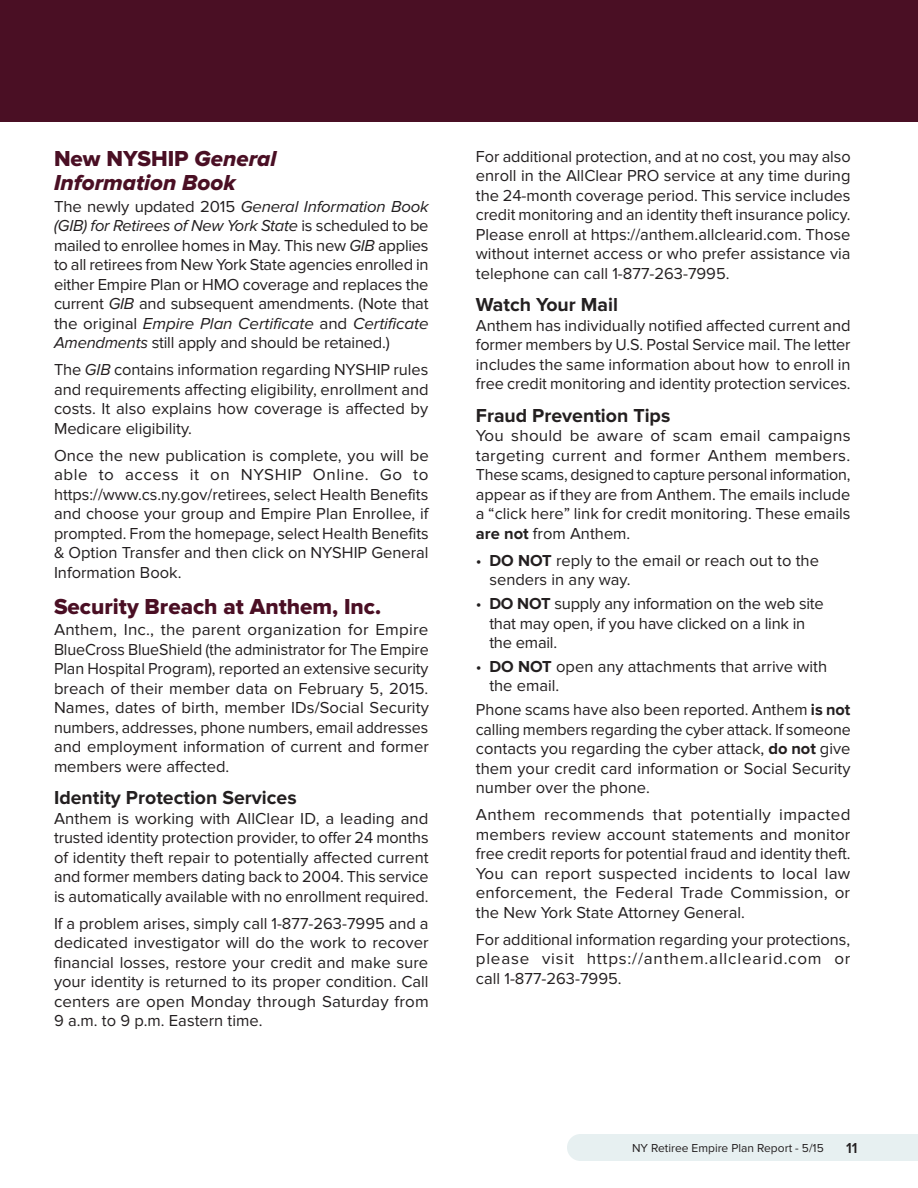
<style>
.page{position:relative;width:918px;height:1188px;background:#fff}
.page>*{position:absolute;margin:0;border:0;box-sizing:border-box;transform-origin:0 0}
.t1{font:22.5px "Proxima Nova Extrabld";color:#4a0f24}
.t2{font:22.5px "Proxima Nova Extrabld It";color:#4a0f24}
.t3{font:700 19.5px "Proxima Nova";color:#231f20}
.t4{font:16.5px/19.5px "Proxima Nova";color:#231f20;text-align:justify}
.t5{font:600 15px "Proxima Nova";color:#231f20}
.t6{font:12px "Proxima Nova";color:#231f20}
.s1{font-family:"Proxima Nova Extrabld It"}
.s2{font-style:italic}
.s3{font-weight:700}
</style>
<div class="page">
<div style="left:580px;top:1134px;width:338px;height:27px;background:#e7f0f1"></div>
<div style="left:567px;top:1134px;width:27px;height:27px;background:#e7f0f1;border-radius:50%"></div>
<div style="left:0;top:0;width:918px;height:122px;background:#4a0f24"></div>
<h1 class="t1" style="left:54px;top:146px;width:224px">New NYSHIP <span class="s1">General</span></h1>
<h1 class="t2" style="left:54px;top:170px;width:183px">Information Book</h1>
<p class="t4" style="left:54px;top:197px;width:376px">The newly updated 2015 <span class="s2">General Information Book (GIB) for Retirees of New York State</span> is scheduled to be mailed to enrollee homes in May. This new <span class="s2">GIB</span> applies to all retirees from New York State agencies enrolled in either Empire Plan or HMO coverage and replaces the current <span class="s2">GIB</span> and subsequent amendments. (Note that the original <span class="s2">Empire Plan Certificate</span> and <span class="s2">Certificate Amendments</span> still apply and should be retained.)</p>
<p class="t4" style="left:54px;top:360px;width:376px">The <span class="s2">GIB</span> contains information regarding NYSHIP rules and requirements affecting eligibility, enrollment and costs. It also explains how coverage is affected by Medicare eligibility.</p>
<p class="t4" style="left:54px;top:446px;width:376px">Once the new publication is complete, you will be able to access it on NYSHIP Online. Go to https://www.cs.ny.gov/retirees, select Health Benefits and choose your group and Empire Plan Enrollee, if prompted. From the homepage, select Health Benefits &amp; Option Transfer and then click on NYSHIP General Information Book.</p>
<h1 class="t1" style="left:54px;top:593px;width:329px">Security Breach at Anthem, Inc.</h1>
<p class="t4" style="left:54px;top:620px;width:376px">Anthem, Inc., the parent organization for Empire BlueCross BlueShield (the administrator for The Empire Plan Hospital Program), reported an extensive security breach of their member data on February 5, 2015.<br>Names, dates of birth, member IDs/Social Security numbers, addresses, phone numbers, email addresses and employment information of current and former members were affected.</p>
<p class="t3" style="left:54px;top:787px;width:244px">Identity Protection Services</p>
<p class="t4" style="left:54px;top:809px;width:376px">Anthem is working with AllClear ID, a leading and trusted identity protection provider, to offer 24 months of identity theft repair to potentially affected current and former members dating back to 2004. This service is automatically available with no enrollment required.</p>
<p class="t4" style="left:54px;top:914px;width:376px">If a problem arises, simply call 1-877-263-7995 and a dedicated investigator will do the work to recover financial losses, restore your credit and make sure your identity is returned to its proper condition. Call centers are open Monday through Saturday from 9 a.m. to 9 p.m. Eastern time.</p>
<p class="t4" style="left:476px;top:147px;width:376px">For additional protection, and at no cost, you may also enroll in the AllClear PRO service at any time during the 24-month coverage period. This service includes credit monitoring and an identity theft insurance policy.<br>Please enroll at https://anthem.allclearid.com. Those without internet access or who prefer assistance via telephone can call 1-877-263-7995.</p>
<p class="t3" style="left:476px;top:293px;width:144px">Watch Your Mail</p>
<p class="t4" style="left:476px;top:316px;width:376px">Anthem has individually notified affected current and former members by U.S. Postal Service mail. The letter includes the same information about how to enroll in free credit monitoring and identity protection services.</p>
<p class="t3" style="left:476px;top:404px;width:196px">Fraud Prevention Tips</p>
<p class="t4" style="left:476px;top:426px;width:376px">You should be aware of scam email campaigns targeting current and former Anthem members.<br>These scams, designed to capture personal information, appear as if they are from Anthem. The emails include a “click here” link for credit monitoring. These emails <span class="s3">are not</span> from Anthem.</p>
<p class="t4" style="left:489px;top:551px;width:331px;text-indent:-13px">• <span class="s3">DO NOT</span> reply to the email or reach out to the senders in any way.</p>
<p class="t4" style="left:489px;top:594px;width:336px;text-align:left;text-indent:-13px">• <span class="s3">DO NOT</span> supply any information on the web site that may open, if you have clicked on a link in the email.</p>
<p class="t4" style="left:489px;top:657px;width:339px;text-indent:-13px">• <span class="s3">DO NOT</span> open any attachments that arrive with the email.</p>
<p class="t4" style="left:476px;top:700px;width:376px">Phone scams have also been reported. Anthem <span class="s3">is not </span>calling members regarding the cyber attack. If someone contacts you regarding the cyber attack, <span class="s3">do not</span> give them your credit card information or Social Security number over the phone.</p>
<p class="t4" style="left:476px;top:805px;width:376px">Anthem recommends that potentially impacted members review account statements and monitor free credit reports for potential fraud and identity theft.<br>You can report suspected incidents to local law enforcement, the Federal Trade Commission, or the New York State Attorney General.</p>
<p class="t4" style="left:476px;top:930px;width:376px">For additional information regarding your protections, please visit https://anthem.allclearid.com or call 1-877-263-7995.</p>
<p class="t6" style="left:632px;top:1141px;width:193px">NY Retiree Empire Plan Report - 5/15</p>
<p class="t5" style="left:846px;top:1140px;width:13px">11</p>
</div>
